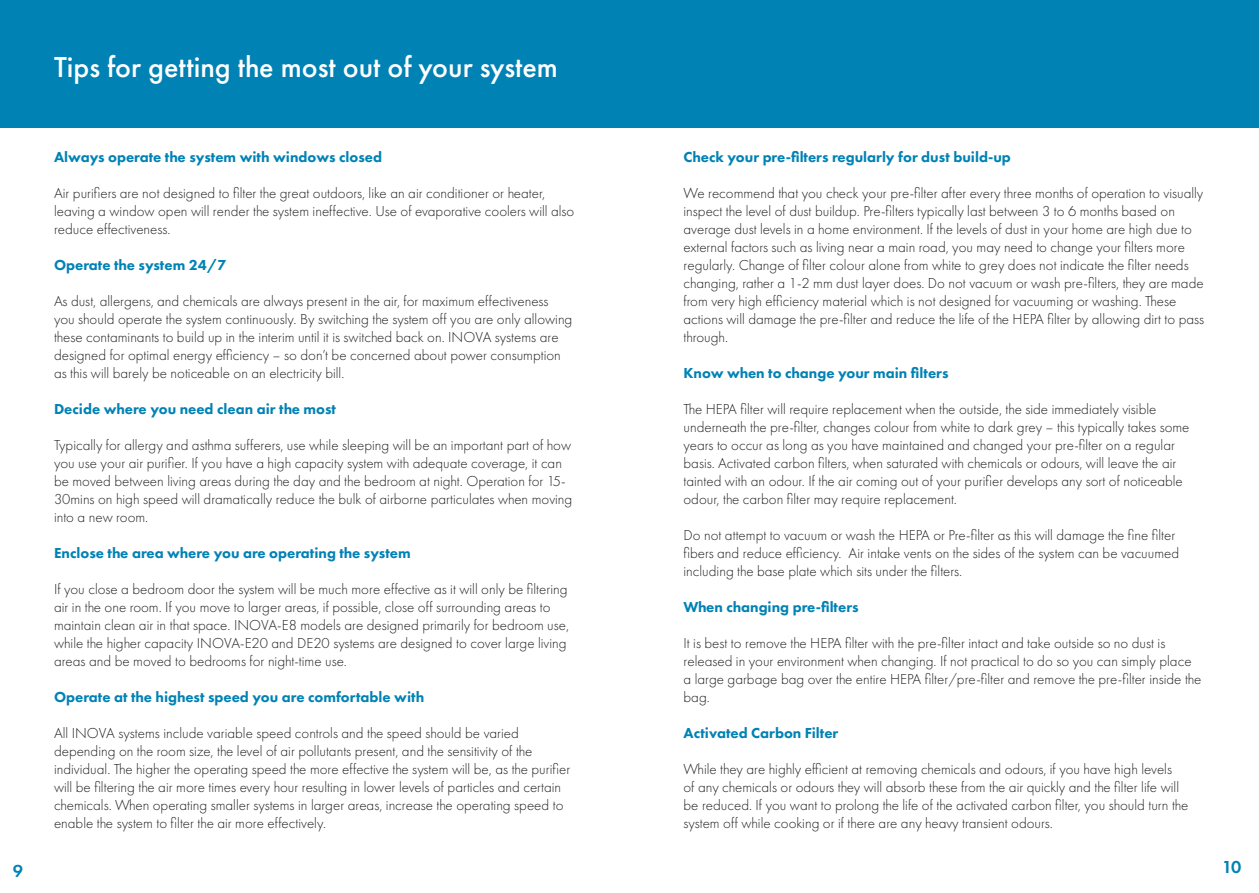
<style>
.page{position:relative;width:1259px;height:893px;background:#fff}
.page>*{position:absolute;margin:0;border:0;box-sizing:border-box;transform-origin:0 0}
.t1{font:500 30px "Futura PT";color:#fff}
.t2{font:600 18px "Futura PT";color:#0082b5}
.t3{font:300 15px/18px "Futura PT";color:#231f20}
.t4{font:800 15px "Futura PT";color:#0082b5}
</style>
<div class="page">
<div style="left:0;top:0;width:1259px;height:128px;background:#0082b5"></div>
<h1 class="t1" style="left:54px;top:49px;width:505px">Tips for getting the most out of your system</h1>
<p class="t4" style="left:54px;top:148px;width:330px">Always operate the system with windows closed</p>
<p class="t3" style="left:54px;top:185px;width:522px">Air purifiers are not designed to filter the great outdoors, like an air conditioner or heater, leaving a window open will render the system ineffective. Use of evaporative coolers will also reduce effectiveness.</p>
<p class="t4" style="left:54px;top:256px;width:174px">Operate the system 24/7</p>
<p class="t3" style="left:54px;top:293px;width:520px">As dust, allergens, and chemicals are always present in the air, for maximum effectiveness you should operate the system continuously. By switching the system off you are only allowing these contaminants to build up in the interim until it is switched back on. INOVA systems are designed for optimal energy efficiency – so don’t be concerned about power consumption as this will barely be noticeable on an electricity bill.</p>
<p class="t4" style="left:54px;top:400px;width:284px">Decide where you need clean air the most</p>
<p class="t3" style="left:54px;top:437px;width:520px">Typically for allergy and asthma sufferers, use while sleeping will be an important part of how you use your air purifier. If you have a high capacity system with adequate coverage, it can be moved between living areas during the day and the bedroom at night. Operation for 15- 30mins on high speed will dramatically reduce the bulk of airborne particulates when moving into a new room.</p>
<p class="t4" style="left:54px;top:544px;width:358px">Enclose the area where you are operating the system</p>
<p class="t3" style="left:54px;top:581px;width:516px">If you close a bedroom door the system will be much more effective as it will only be filtering air in the one room. If you move to larger areas, if possible, close off surrounding areas to maintain clean air in that space. INOVA-E8 models are designed primarily for bedroom use, while the higher capacity INOVA-E20 and DE20 systems are designed to cover large living areas and be moved to bedrooms for night-time use.</p>
<p class="t4" style="left:54px;top:688px;width:372px">Operate at the highest speed you are comfortable with</p>
<p class="t3" style="left:54px;top:725px;width:518px">All INOVA systems include variable speed controls and the speed should be varied depending on the room size, the level of air pollutants present, and the sensitivity of the individual. The higher the operating speed the more effective the system will be, as the purifier will be filtering the air more times every hour resulting in lower levels of particles and certain chemicals. When operating smaller systems in larger areas, increase the operating speed to enable the system to filter the air more effectively.</p>
<p class="t4" style="left:683px;top:148px;width:329px">Check your pre-filters regularly for dust build-up</p>
<p class="t3" style="left:683px;top:185px;width:522px">We recommend that you check your pre-filter after every three months of operation to visually inspect the level of dust buildup. Pre-filters typically last between 3 to 6 months based on average dust levels in a home environment. If the levels of dust in your home are high due to external factors such as living near a main road, you may need to change your filters more regularly. Change of filter colour alone from white to grey does not indicate the filter needs changing, rather a 1-2 mm dust layer does. Do not vacuum or wash pre-filters, they are made from very high efficiency material which is not designed for vacuuming or washing. These actions will damage the pre-filter and reduce the life of the HEPA filter by allowing dirt to pass through.</p>
<p class="t4" style="left:683px;top:364px;width:266px">Know when to change your main filters</p>
<p class="t3" style="left:683px;top:401px;width:507px">The HEPA filter will require replacement when the outside, the side immediately visible underneath the pre-filter, changes colour from white to dark grey – this typically takes some years to occur as long as you have maintained and changed your pre-filter on a regular basis. Activated carbon filters, when saturated with chemicals or odours, will leave the air tainted with an odour. If the air coming out of your purifier develops any sort of noticeable odour, the carbon filter may require replacement.</p>
<p class="t3" style="left:683px;top:527px;width:497px">Do not attempt to vacuum or wash the HEPA or Pre-filter as this will damage the fine filter fibers and reduce efficiency. Air intake vents on the sides of the system can be vacuumed including the base plate which sits under the filters.</p>
<p class="t4" style="left:683px;top:598px;width:177px">When changing pre-filters</p>
<p class="t3" style="left:683px;top:635px;width:519px">It is best to remove the HEPA filter with the pre-filter intact and take outside so no dust is released in your environment when changing. If not practical to do so you can simply place a large garbage bag over the entire HEPA filter/pre-filter and remove the pre-filter inside the bag.</p>
<p class="t4" style="left:683px;top:724px;width:156px">Activated Carbon Filter</p>
<p class="t3" style="left:683px;top:761px;width:506px">While they are highly efficient at removing chemicals and odours, if you have high levels<br>of any chemicals or odours they will absorb these from the air quickly and the filter life will be reduced. If you want to prolong the life of the activated carbon filter, you should turn the system off while cooking or if there are any heavy transient odours.</p>
<p class="t2" style="left:13px;top:860px;width:12px">9</p>
<p class="t2" style="left:1222px;top:856px;width:21px">10</p>
</div>
